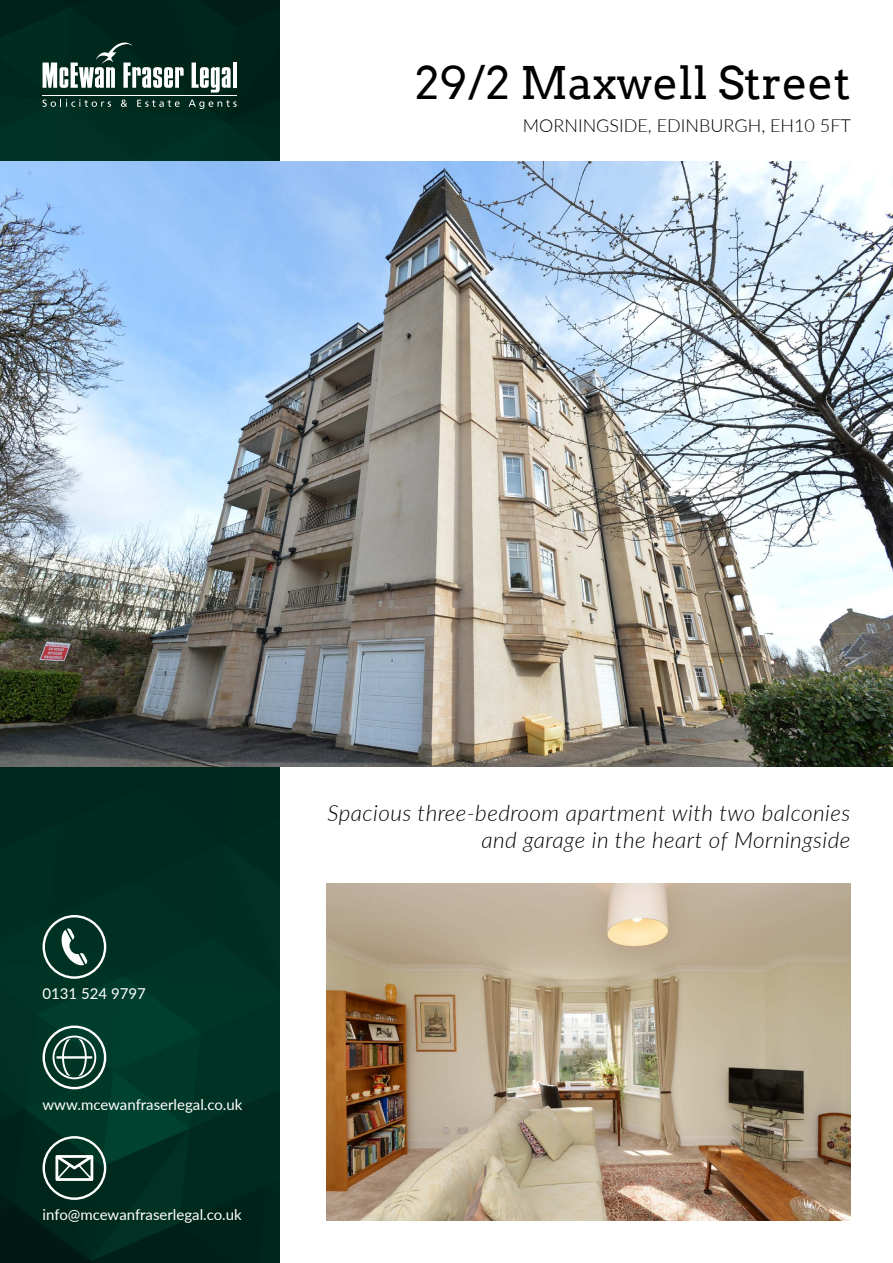
<style>
.page{position:relative;width:893px;height:1263px;background:#fff}
.page>*{position:absolute;margin:0;border:0;box-sizing:border-box;transform-origin:0 0}
.t1{font:45px "Arvo";color:#000}
.t2{font:italic 300 22.5px/27px "Lato";letter-spacing:.02em;color:#000;text-align:right}
.t3{font:300 18px "Lato";color:#000}
.t4{font:15px "Lato";color:#fff}
</style>
<div class="page">
<img style="left:0;top:0;width:279px;height:1263px">
<img style="left:0;top:162px;width:893px;height:605px">
<svg style="left:43px;top:43px;width:141px;height:45px"></svg>
<svg style="left:192px;top:63px;width:39px;height:30px"></svg>
<hr style="left:233px;top:63px;width:4px;height:25px;background:#fff">
<hr style="left:43px;top:95px;width:194px;height:1px;background:#fff">
<svg style="left:43px;top:99px;width:68px;height:8px"></svg>
<svg style="left:121px;top:100px;width:6px;height:7px"></svg>
<svg style="left:137px;top:100px;width:43px;height:7px"></svg>
<svg style="left:189px;top:100px;width:48px;height:9px"></svg>
<img style="left:326px;top:883px;width:524px;height:337px">
<svg style="left:43px;top:915px;width:63px;height:64px;background:#335a4f"></svg>
<svg style="left:43px;top:1025px;width:63px;height:64px;background:#3a6559"></svg>
<svg style="left:43px;top:1136px;width:63px;height:64px;background:#3a5b52"></svg>
<h1 class="t1" style="left:415px;top:55px;width:437px">29/2 Maxwell Street</h1>
<p class="t3" style="left:523px;top:113px;width:330px">MORNINGSIDE, EDINBURGH, EH10 5FT</p>
<p class="t4" style="left:43px;top:983px;width:105px">0131 524 9797</p>
<p class="t4" style="left:43px;top:1094px;width:201px">www.mcewanfraserlegal.co.uk</p>
<p class="t4" style="left:43px;top:1204px;width:201px">info@mcewanfraserlegal.co.uk</p>
<p class="t2" style="left:327px;top:798px;width:524px">Spacious three-bedroom apartment with two balconies and garage in the heart of Morningside</p>
</div>
